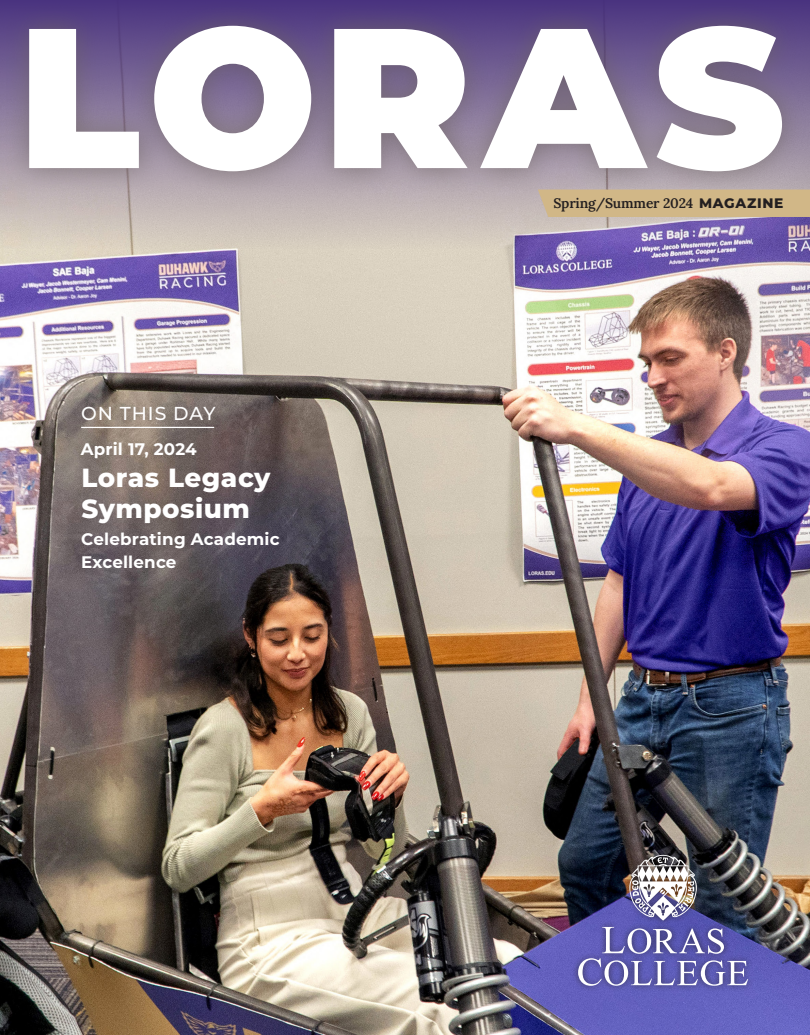
<style>
.page{position:relative;width:810px;height:1035px;background:#fff}
.page>*{position:absolute;margin:0;border:0;box-sizing:border-box;transform-origin:0 0}
.t1{font:900 198.75px "Montserrat";letter-spacing:.045em;color:#fff}
.t2{font:800 26.25px/31.2px "Montserrat";letter-spacing:.02em;color:#fff}
.t3{font:500 18.75px "Montserrat";letter-spacing:.05em;color:#fff}
.t4{font:700 16.75px/22.5px "Montserrat";letter-spacing:.01em;color:#fff}
.t5{font:13.75px "Lora";letter-spacing:-.01em;color:#231f20}
.s1{font-family:"Montserrat";font-weight:800}
</style>
<div class="page">
<img style="left:0;top:248px;width:810px;height:787px">
<div style="left:571px;top:848px;width:183px;height:144px;background:#231f20;opacity:.75"></div>
<img style="left:627px;top:855px;width:72px;height:66px">
<svg style="left:578px;top:927px;width:170px;height:59px;background:#7674b7"></svg>
<svg style="left:0;top:0;width:810px;height:248px;background:#baadb8"></svg>
<div style="left:4px;top:1px;width:803px;height:195px;background:#6b635c;opacity:.65"></div>
<div style="left:538px;top:190px;width:272px;height:27px;background:#d1b787"></div>
<hr style="left:81px;top:427px;width:133px;height:1px;background:#fff">
<p class="t1" style="left:18px;top:-52px;width:768px">LORAS</p>
<p class="t5" style="left:553px;top:193px;width:232px">Spring/Summer 2024 <span class="s1">MAGAZINE</span></p>
<p class="t3" style="left:81px;top:400px;width:136px">ON THIS DAY</p>
<p class="t4" style="left:81px;top:437px;width:118px">April 17, 2024</p>
<p class="t2" style="left:81px;top:460px;width:191px">Loras Legacy<br>Symposium</p>
<p class="t4" style="left:81px;top:527px;width:200px">Celebrating Academic<br>Excellence</p>
</div>
